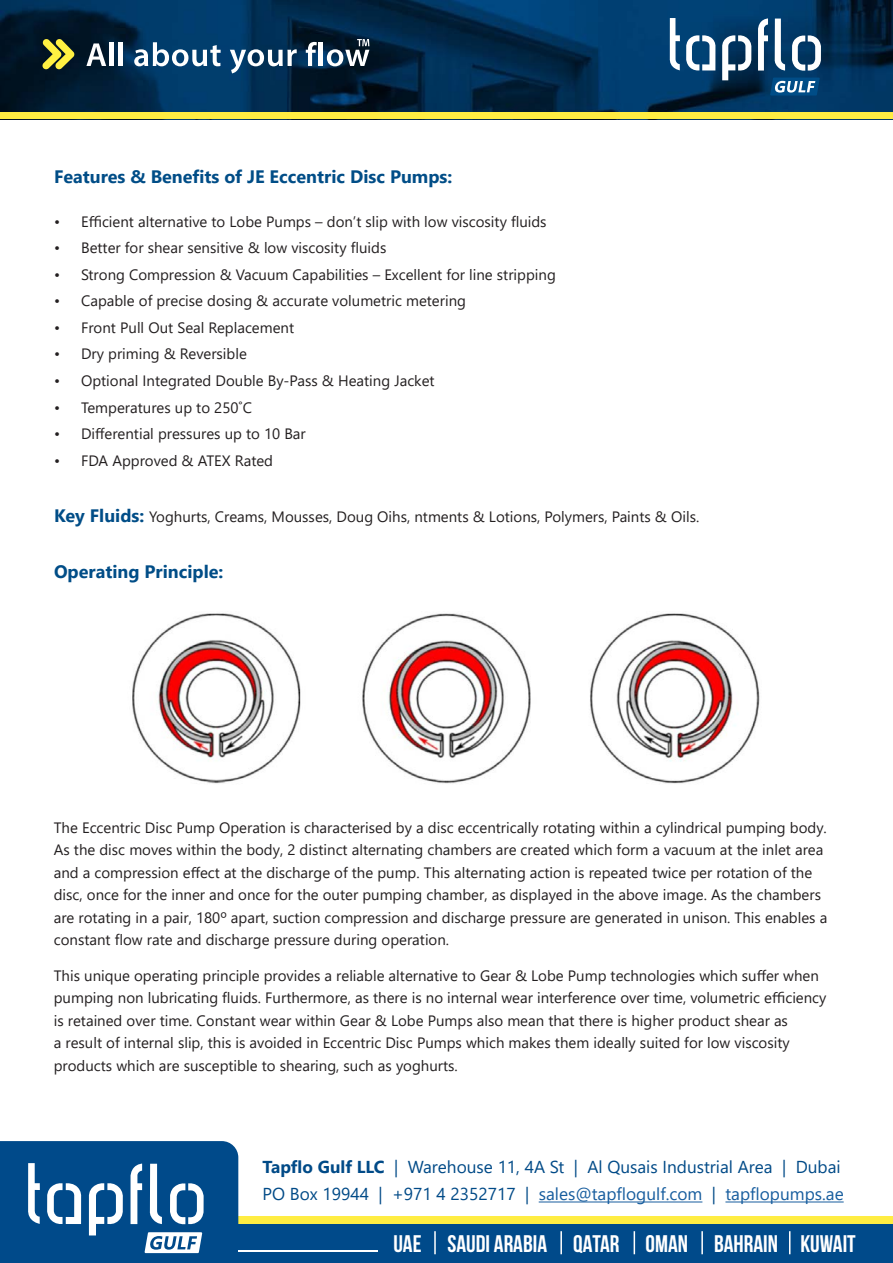
<style>
.page{position:relative;width:893px;height:1263px;background:#fff}
.page>*{position:absolute;margin:0;border:0;box-sizing:border-box;transform-origin:0 0}
.t1{font:700 24px "Bebas Neue";color:#fff}
.t2{font:700 18px "Segoe UI";color:#004d87}
.t3{font:17.25px "Segoe UI";color:#004a87}
.t4{font:17.25px "Segoe UI";color:#175d9e}
.t5{font:15px/22.5px "Segoe UI";color:#231f20}
.s1{font-weight:700;font-size:18px;color:#004d87}
.s2{font-weight:700}
.s3{color:#004a87}
</style>
<div class="page">
<img style="left:0;top:0;width:893px;height:112px">
<div style="left:0;top:112px;width:893px;height:7px;background:#ffed42"></div>
<svg style="left:669px;top:18px;width:152px;height:78px"></svg>
<svg style="left:42px;top:39px;width:33px;height:31px"></svg>
<svg style="left:86px;top:43px;width:20px;height:23px"></svg>
<hr style="left:110px;top:42px;width:4px;height:24px;background:#fff">
<hr style="left:119px;top:42px;width:4px;height:24px;background:#fff">
<svg style="left:134px;top:42px;width:87px;height:24px"></svg>
<svg style="left:230px;top:49px;width:67px;height:24px"></svg>
<svg style="left:306px;top:42px;width:11px;height:24px"></svg>
<hr style="left:319px;top:42px;width:4px;height:24px;background:#fff">
<svg style="left:327px;top:39px;width:42px;height:27px"></svg>
<div style="left:212px;top:1216px;width:681px;height:8px;background:#ffed42"></div>
<div style="left:0;top:1224px;width:893px;height:39px;background:#004a8a"></div>
<hr style="left:238px;top:1250px;width:140px;height:2px;background:#fff">
<svg style="left:0;top:1141px;width:238px;height:113px"></svg>
<hr style="left:434px;top:1231px;width:2px;height:23px;background:#fff">
<hr style="left:560px;top:1231px;width:2px;height:23px;background:#fff">
<svg style="left:634px;top:1231px;width:1px;height:23px"></svg>
<hr style="left:701px;top:1231px;width:2px;height:23px;background:#fff">
<svg style="left:789px;top:1231px;width:1px;height:23px"></svg>
<hr style="left:539px;top:1201px;width:163px;height:1px;background:#175d9e">
<hr style="left:725px;top:1201px;width:119px;height:1px;background:#175d9e">
<img style="left:132px;top:613px;width:628px;height:171px">
<p class="t2" style="left:54px;top:160px;width:400px">Features &amp; Benefits of JE Eccentric Disc Pumps:</p>
<p class="t5" style="left:54px;top:209px;width:494px">• Efficient alternative to Lobe Pumps – don’t slip with low viscosity fluids</p>
<p class="t5" style="left:54px;top:236px;width:334px">• Better for shear sensitive &amp; low viscosity fluids</p>
<p class="t5" style="left:54px;top:262px;width:503px">• Strong Compression &amp; Vacuum Capabilities – Excellent for line stripping</p>
<p class="t5" style="left:54px;top:289px;width:413px">• Capable of precise dosing &amp; accurate volumetric metering</p>
<p class="t5" style="left:54px;top:315px;width:242px">• Front Pull Out Seal Replacement</p>
<p class="t5" style="left:54px;top:342px;width:194px">• Dry priming &amp; Reversible</p>
<p class="t5" style="left:54px;top:368px;width:382px">• Optional Integrated Double By-Pass &amp; Heating Jacket</p>
<p class="t5" style="left:54px;top:395px;width:199px">• Temperatures up to 250˚C</p>
<p class="t5" style="left:54px;top:421px;width:253px">• Differential pressures up to 10 Bar</p>
<p class="t5" style="left:54px;top:448px;width:221px">• FDA Approved &amp; ATEX Rated</p>
<p class="t5" style="left:54px;top:504px;width:647px"><span class="s1">Key Fluids:</span> Yoghurts, Creams, Mousses, Doug Oihs, ntments &amp; Lotions, Polymers, Paints &amp; Oils.</p>
<p class="t2" style="left:54px;top:555px;width:171px">Operating Principle:</p>
<p class="t5" style="left:54px;top:815px;width:775px">The Eccentric Disc Pump Operation is characterised by a disc eccentrically rotating within a cylindrical pumping body.<br>As the disc moves within the body, 2 distinct alternating chambers are created which form a vacuum at the inlet area and a compression effect at the discharge of the pump. This alternating action is repeated twice per rotation of the disc, once for the inner and once for the outer pumping chamber, as displayed in the above image. As the chambers are rotating in a pair, 180º apart, suction compression and discharge pressure are generated in unison. This enables a constant flow rate and discharge pressure during operation.</p>
<p class="t5" style="left:54px;top:963px;width:774px">This unique operating principle provides a reliable alternative to Gear &amp; Lobe Pump technologies which suffer when pumping non lubricating fluids. Furthermore, as there is no internal wear interference over time, volumetric efficiency is retained over time. Constant wear within Gear &amp; Lobe Pumps also mean that there is higher product shear as<br>a result of internal slip, this is avoided in Eccentric Disc Pumps which makes them ideally suited for low viscosity products which are susceptible to shearing, such as yoghurts.</p>
<p class="t3" style="left:263px;top:1151px;width:580px"><span class="s2">Tapflo Gulf LLC</span> | Warehouse 11, 4A St | Al Qusais Industrial Area | Dubai</p>
<p class="t4" style="left:263px;top:1178px;width:583px"><span class="s3">PO Box 19944 | +971 4 2352717 |</span> sales@tapflogulf.com <span class="s3">|</span> tapflopumps.ae</p>
<p class="t1" style="left:393px;top:1230px;width:464px">UAE SAUDI ARABIA QATAR OMAN BAHRAIN KUWAIT</p>
</div>
